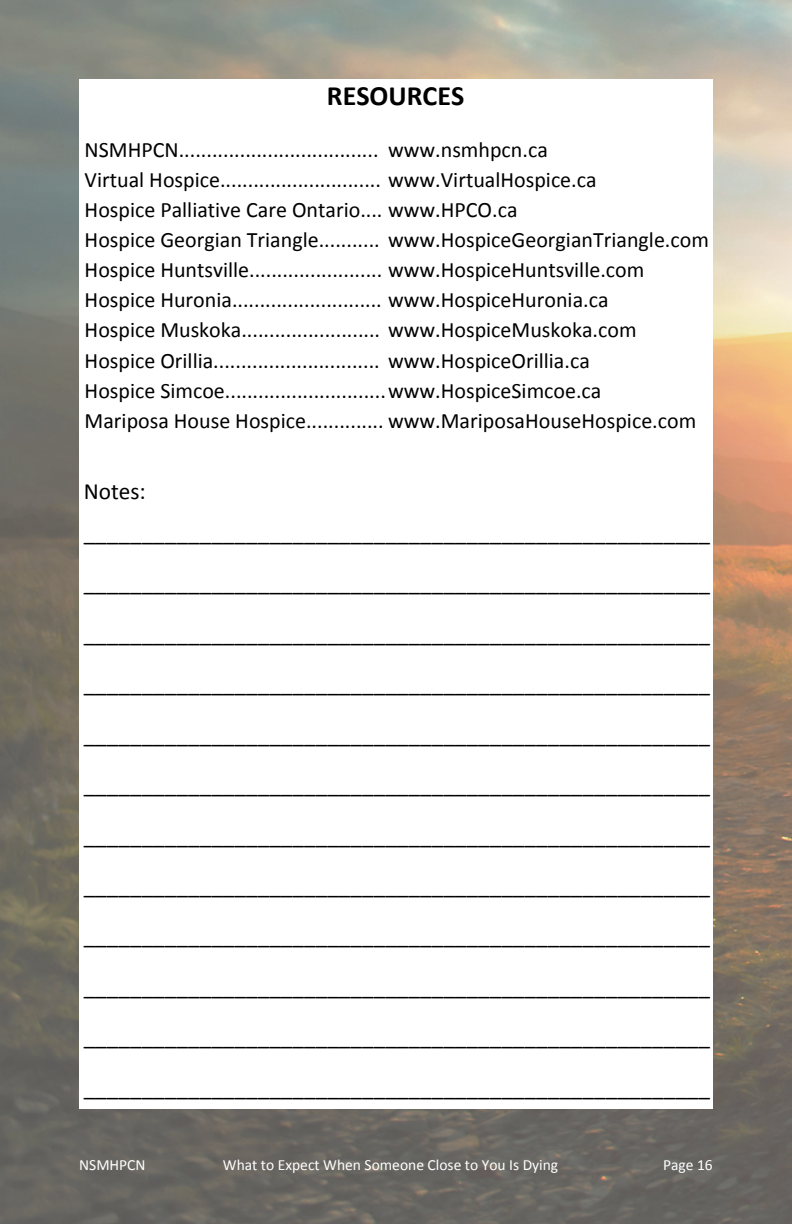
<style>
.page{position:relative;width:792px;height:1224px;background:#fff}
.page>*{position:absolute;margin:0;border:0;box-sizing:border-box;transform-origin:0 0}
.t1{font:700 28px "Calibri";color:#000}
.t2{font:23.2px/50.4px "Calibri";color:#000}
.t3{font:22px/30px "Calibri";color:#000}
.t4{font:15.6px "Calibri";color:#fff}
</style>
<div class="page">
<img style="left:0;top:0;width:792px;height:1224px">
<div style="left:79px;top:79px;width:633px;height:1029px;background:#fff"></div>
<p class="t1" style="left:327px;top:78px;width:139px">RESOURCES</p>
<p class="t3" style="left:85px;top:134px;width:626px">NSMHPCN.................................... www.nsmhpcn.ca<br>Virtual Hospice............................. www.VirtualHospice.ca<br>Hospice Palliative Care Ontario.... www.HPCO.ca<br>Hospice Georgian Triangle........... www.HospiceGeorgianTriangle.com Hospice Huntsville........................ www.HospiceHuntsville.com Hospice Huronia........................... www.HospiceHuronia.ca<br>Hospice Muskoka......................... www.HospiceMuskoka.com Hospice Orillia.............................. www.HospiceOrillia.ca<br>Hospice Simcoe.............................www.HospiceSimcoe.ca<br>Mariposa House Hospice.............. www.MariposaHouseHospice.com</p>
<p class="t2" style="left:84px;top:471px;width:628px;line-height:40.8px">Notes: ______________________________________________________</p>
<p class="t2" style="left:84px;top:557px;width:628px;text-align:justify">______________________________________________________ ______________________________________________________ ______________________________________________________ ______________________________________________________ ______________________________________________________ ______________________________________________________ ______________________________________________________ ______________________________________________________ ______________________________________________________ ______________________________________________________ ______________________________________________________</p>
<p class="t4" style="left:79px;top:1155px;width:68px">NSMHPCN</p>
<p class="t4" style="left:223px;top:1155px;width:337px">What to Expect When Someone Close to You Is Dying</p>
<p class="t4" style="left:663px;top:1155px;width:51px">Page 16</p>
</div>
